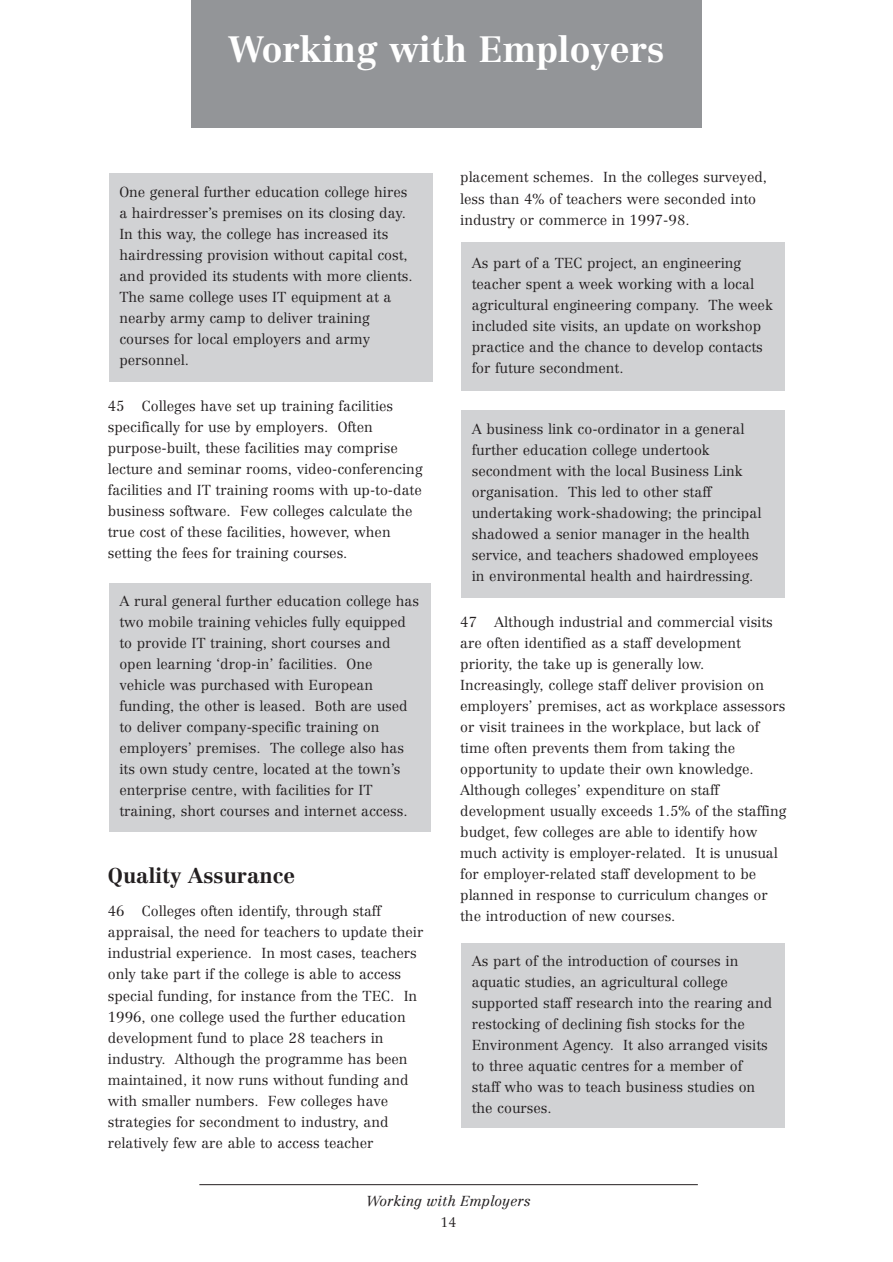
<style>
.page{position:relative;width:893px;height:1262px;background:#fff}
.page>*{position:absolute;margin:0;border:0;box-sizing:border-box;transform-origin:0 0}
.t1{font:700 36px "Centennial";color:#fff}
.t2{font:700 21px "Centennial";color:#231f20}
.t3{font:300 14.25px/21px "Centennial";color:#231f20}
.t4{font:italic 300 14.25px "Centennial";color:#231f20}
.t5{font:300 13.5px "Centennial";color:#231f20}
</style>
<div class="page">
<div style="left:191px;top:0;width:511px;height:128px;background:#939598"></div>
<div style="left:461px;top:943px;width:324px;height:185px;background:#d1d2d4"></div>
<div style="left:461px;top:410px;width:324px;height:187px;background:#d1d2d4"></div>
<div style="left:461px;top:242px;width:324px;height:149px;background:#d1d2d4"></div>
<div style="left:109px;top:583px;width:321px;height:248px;background:#d1d2d4"></div>
<div style="left:109px;top:173px;width:323px;height:209px;background:#d1d2d4"></div>
<hr style="left:199px;top:1184px;width:498px;height:1px;background:#231f20">
<h1 class="t1" style="left:228px;top:35px;width:437px">Working with Employers</h1>
<p class="t3" style="left:119px;top:183px;width:295px">One general further education college hires a hairdresser’s premises on its closing day.<br>In this way, the college has increased its hairdressing provision without capital cost, and provided its students with more clients.<br>The same college uses IT equipment at a nearby army camp to deliver training courses for local employers and army personnel.</p>
<p class="t3" style="left:108px;top:397px;width:316px">45 Colleges have set up training facilities specifically for use by employers. Often purpose-built, these facilities may comprise lecture and seminar rooms, video-conferencing facilities and IT training rooms with up-to-date business software. Few colleges calculate the true cost of these facilities, however, when setting the fees for training courses.</p>
<p class="t3" style="left:119px;top:591px;width:301px">A rural general further education college has two mobile training vehicles fully equipped to provide IT training, short courses and open learning ‘drop-in’ facilities. One vehicle was purchased with European funding, the other is leased. Both are used to deliver company-specific training on employers’ premises. The college also has its own study centre, located at the town’s enterprise centre, with facilities for IT training, short courses and internet access.</p>
<h2 class="t2" style="left:108px;top:866px;width:189px">Quality Assurance</h2>
<p class="t3" style="left:108px;top:902px;width:317px">46 Colleges often identify, through staff appraisal, the need for teachers to update their industrial experience. In most cases, teachers only take part if the college is able to access special funding, for instance from the TEC. In 1996, one college used the further education development fund to place 28 teachers in industry. Although the programme has been maintained, it now runs without funding and with smaller numbers. Few colleges have strategies for secondment to industry, and relatively few are able to access teacher</p>
<p class="t3" style="left:460px;top:168px;width:308px">placement schemes. In the colleges surveyed, less than 4% of teachers were seconded into industry or commerce in 1997-98.</p>
<p class="t3" style="left:471px;top:254px;width:303px">As part of a TEC project, an engineering teacher spent a week working with a local agricultural engineering company. The week included site visits, an update on workshop practice and the chance to develop contacts for future secondment.</p>
<p class="t3" style="left:471px;top:420px;width:291px">A business link co-ordinator in a general further education college undertook secondment with the local Business Link organisation. This led to other staff undertaking work-shadowing; the principal shadowed a senior manager in the health service, and teachers shadowed employees in environmental health and hairdressing.</p>
<p class="t3" style="left:460px;top:613px;width:328px">47 Although industrial and commercial visits are often identified as a staff development priority, the take up is generally low.<br>Increasingly, college staff deliver provision on employers’ premises, act as workplace assessors or visit trainees in the workplace, but lack of time often prevents them from taking the opportunity to update their own knowledge.<br>Although colleges’ expenditure on staff development usually exceeds 1.5% of the staffing budget, few colleges are able to identify how much activity is employer-related. It is unusual for employer-related staff development to be planned in response to curriculum changes or the introduction of new courses.</p>
<p class="t3" style="left:471px;top:951px;width:302px">As part of the introduction of courses in aquatic studies, an agricultural college supported staff research into the rearing and restocking of declining fish stocks for the Environment Agency. It also arranged visits to three aquatic centres for a member of staff who was to teach business studies on the courses.</p>
<p class="t4" style="left:366px;top:1195px;width:166px">Working with Employers</p>
<p class="t5" style="left:440px;top:1216px;width:17px">14</p>
</div>
